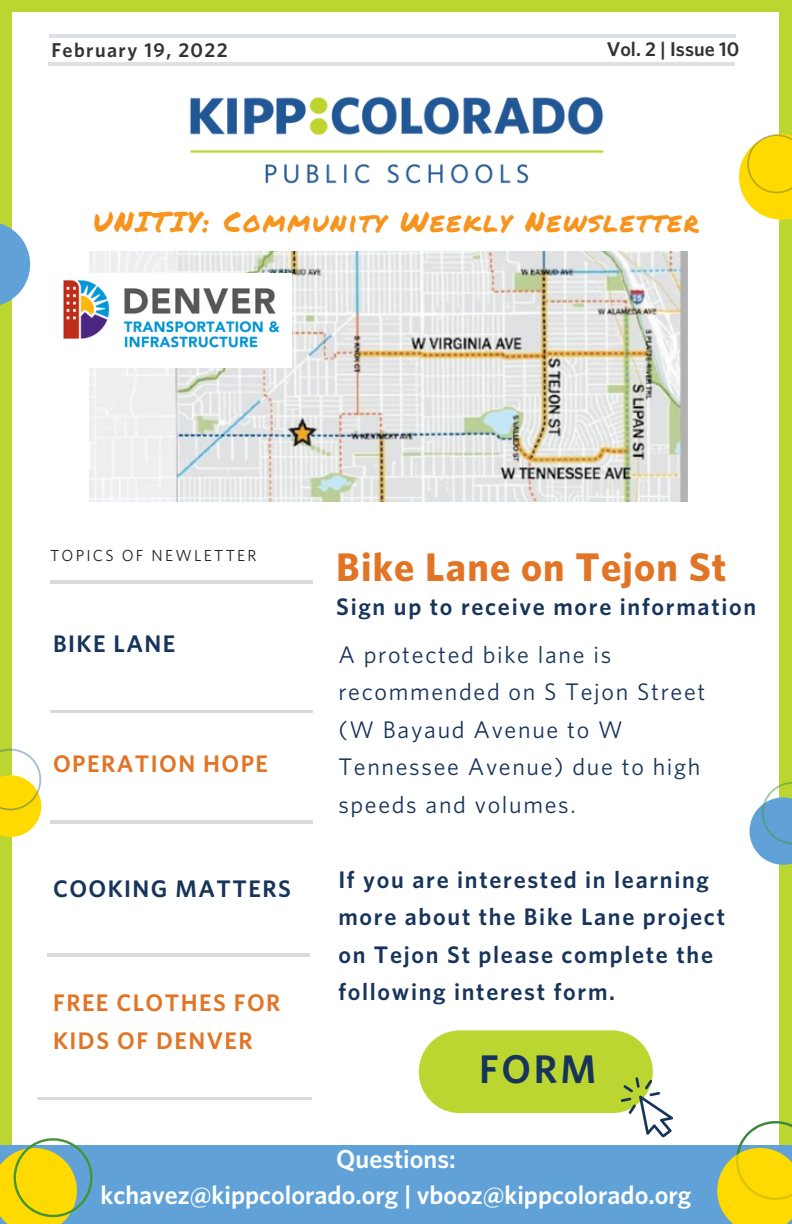
<style>
.page{position:relative;width:792px;height:1224px;background:#bcd631}
.page>*{position:absolute;margin:0;border:0;box-sizing:border-box;transform-origin:0 0}
.t1{font:700 40px "Whitney";letter-spacing:.03em;color:#e27425}
.t2{font:600 40px "Whitney";color:#17345b}
.t3{font:28px "Permanent Marker";letter-spacing:.07em;color:#f7941e}
.t4{font:600 26px "Whitney";color:#fff}
.t5{font:600 24px/37.6px "Whitney";letter-spacing:.07em;color:#17345b}
.t6{font:24px/37.6px "Whitney";letter-spacing:.07em;color:#17345b}
.t7{font:600 24px/37.6px "Whitney";letter-spacing:.06em;color:#e27425}
.t8{font:600 20px "Whitney";letter-spacing:.07em;color:#333}
.t9{font:600 20px "Whitney";color:#333}
.t10{font:16px "Whitney";letter-spacing:.14em;color:#222}
</style>
<div class="page">
<div style="left:12px;top:12px;width:766px;height:1149px;background:#fff"></div>
<svg style="left:739px;top:134px;width:53px;height:86px"></svg>
<svg style="left:749px;top:782px;width:43px;height:83px"></svg>
<svg style="left:0;top:223px;width:30px;height:82px"></svg>
<svg style="left:0;top:749px;width:41px;height:88px"></svg>
<div style="left:0;top:1145px;width:792px;height:79px;background:#60a2d7"></div>
<svg style="left:717px;top:1121px;width:75px;height:103px"></svg>
<img style="left:89px;top:251px;width:599px;height:251px">
<hr style="left:51px;top:581px;width:262px;height:3px;background:#000">
<hr style="left:48px;top:62px;width:686px;height:3px;background:#17345b">
<hr style="left:49px;top:34px;width:687px;height:3px;background:#17345b">
<svg style="left:0;top:1138px;width:93px;height:86px"></svg>
<img style="left:190px;top:96px;width:414px;height:88px">
<div style="left:419px;top:1030px;width:234px;height:83px;background:#bcd631;border-radius:41px"></div>
<svg style="left:621px;top:1077px;width:52px;height:61px"></svg>
<hr style="left:51px;top:710px;width:262px;height:3px;background:#000">
<hr style="left:51px;top:820px;width:262px;height:3px;background:#000">
<hr style="left:37px;top:1097px;width:274px;height:3px;background:#000">
<hr style="left:48px;top:953px;width:262px;height:3px;background:#000">
<img style="left:63px;top:273px;width:228px;height:95px">
<p class="t8" style="left:51px;top:41px;width:178px">February 19, 2022</p>
<p class="t9" style="left:607px;top:40px;width:134px">Vol. 2 | Issue 10</p>
<p class="t3" style="left:93px;top:201px;width:607px">UNITIY: Community Weekly Newsletter</p>
<p class="t10" style="left:50px;top:549px;width:208px">TOPICS OF NEWLETTER</p>
<p class="t5" style="left:53px;top:626px;width:124px">BIKE LANE</p>
<p class="t7" style="left:53px;top:746px;width:216px">OPERATION HOPE</p>
<p class="t5" style="left:53px;top:871px;width:239px">COOKING MATTERS</p>
<p class="t7" style="left:53px;top:985px;width:229px">FREE CLOTHES FOR<br>KIDS OF DENVER</p>
<p class="t1" style="left:336px;top:549px;width:392px">Bike Lane on Tejon St</p>
<p class="t5" style="left:336px;top:589px;width:421px">Sign up to receive more information</p>
<p class="t6" style="left:338px;top:637px;width:369px">A protected bike lane is recommended on S Tejon Street (W Bayaud Avenue to W<br>Tennessee Avenue) due to high speeds and volumes.</p>
<p class="t5" style="left:338px;top:862px;width:388px">If you are interested in learning more about the Bike Lane project on Tejon St please complete the following interest form.</p>
<p class="t2" style="left:479px;top:1051px;width:119px">FORM</p>
<p class="t4" style="left:336px;top:1147px;width:121px">Questions:</p>
<p class="t4" style="left:101px;top:1183px;width:592px">kchavez@kippcolorado.org | vbooz@kippcolorado.org</p>
</div>
